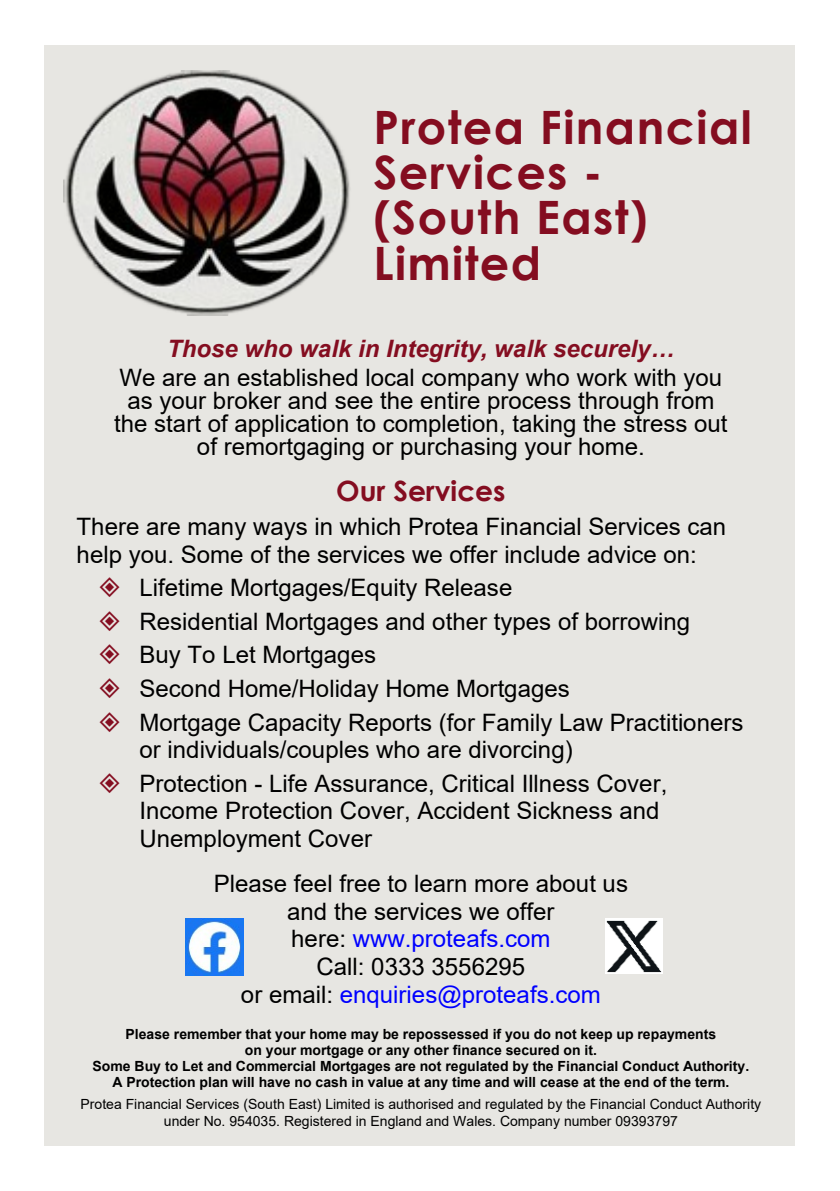
<style>
.page{position:relative;width:840px;height:1191px;background:#fff}
.page>*{position:absolute;margin:0;border:0;box-sizing:border-box;transform-origin:0 0}
.t1{font:700 46px/45.4px "Century Gothic";letter-spacing:.03em;color:#840d20}
.t2{font:700 28px "Century Gothic";color:#840d20}
.t3{font:24px/27.6px "Arial";color:#000}
.t4{font:italic 700 24px "Arial";color:#840d20}
.t5{font:700 14px/16px "Arial";color:#000;text-align:center}
.t6{font:14px/16px "Arial";color:#000;text-align:center}
.s1{color:#840d20}
.s2{color:#00f}
</style>
<div class="page">
<div style="left:45px;top:45px;width:750px;height:1101px;background:#e7e6e2"></div>
<img style="left:64px;top:70px;width:286px;height:246px">
<img style="left:605px;top:918px;width:57px;height:55px">
<img style="left:186px;top:918px;width:57px;height:57px">
<h1 class="t1" style="left:373px;top:108px;width:380px">Protea Financial<br>Services - (South East)<br>Limited</h1>
<p class="t4" style="left:167px;top:340px;width:509px">Those who walk in Integrity, walk securely…</p>
<p class="t3" style="left:114px;top:369px;width:614px;line-height:23px;text-align:center">We are an established local company who work with you as your broker and see the entire process through from the start of application to completion, taking the stress out of remortgaging or purchasing your home.</p>
<p class="t2" style="left:336px;top:480px;width:171px">Our Services</p>
<p class="t3" style="left:77px;top:515px;width:650px">There are many ways in which Protea Financial Services can help you. Some of the services we offer include advice on:</p>
<p class="t3" style="left:98px;top:573px;width:647px;line-height:33.6px"><span class="s1">◈</span> Lifetime Mortgages/Equity Release<br><span class="s1">◈</span> Residential Mortgages and other types of borrowing<br><span class="s1">◈</span> Buy To Let Mortgages<br><span class="s1">◈</span> Second Home/Holiday Home Mortgages<br><span class="s1">◈</span> Mortgage Capacity Reports (for Family Law Practitioners</p>
<p class="t3" style="left:98px;top:735px;width:570px;line-height:33.6px;text-indent:42px">or individuals/couples who are divorcing)<br><span class="s1">◈</span> Protection - Life Assurance, Critical Illness Cover,</p>
<p class="t3" style="left:139px;top:799px;width:521px">Income Protection Cover, Accident Sickness and<br>Unemployment Cover</p>
<p class="t3" style="left:213px;top:872px;width:415px;text-align:center">Please feel free to learn more about us and the services we offer<br>here: <span class="s2">www.proteafs.com<br></span>Call: 0333 3556295<br>or email: <span class="s2">enquiries@proteafs.com</span></p>
<p class="t5" style="left:92px;top:1027px;width:657px">Please remember that your home may be repossessed if you do not keep up repayments<br>on your mortgage or any other finance secured on it.<br>Some Buy to Let and Commercial Mortgages are not regulated by the Financial Conduct Authority.<br>A Protection plan will have no cash in value at any time and will cease at the end of the term.</p>
<p class="t6" style="left:80px;top:1097px;width:681px">Protea Financial Services (South East) Limited is authorised and regulated by the Financial Conduct Authority under No. 954035. Registered in England and Wales. Company number 09393797</p>
</div>
